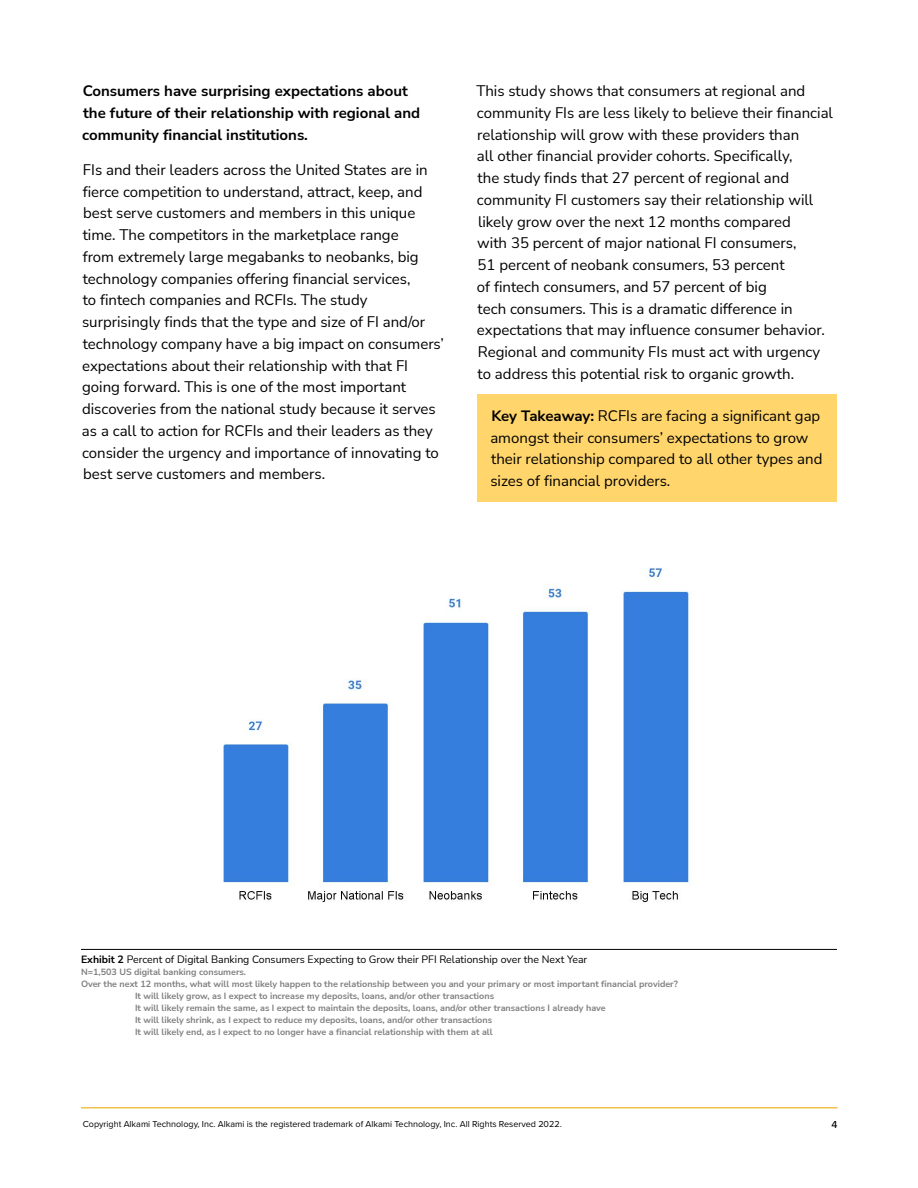
<style>
.page{position:relative;width:918px;height:1188px;background:#fff}
.page>*{position:absolute;margin:0;border:0;box-sizing:border-box;transform-origin:0 0}
.t1{font:15px/21.8px "Nunito Sans";color:#000}
.t2{font:700 15px/21.8px "Nunito Sans";color:#000}
.t3{font:10.5px "Nunito Sans";color:#000}
.t4{font:500 10.5px "Proxima Nova";color:#000}
.t5{font:700 9px "Nunito Sans";color:#808080}
.t6{font:9px "Proxima Nova";color:#000}
.s1{font-weight:700}
</style>
<div class="page">
<hr style="left:81px;top:1107px;width:757px;height:1px;background:#f0c24c">
<div style="left:477px;top:394px;width:360px;height:108px;background:#ffd56c"></div>
<hr style="left:81px;top:949px;width:756px;height:1px;background:#000">
<img style="left:223px;top:567px;width:469px;height:336px">
<p class="t2" style="left:82px;top:79px;width:339px">Consumers have surprising expectations about the future of their relationship with regional and community financial institutions.</p>
<p class="t1" style="left:82px;top:158px;width:363px">FIs and their leaders across the United States are in fierce competition to understand, attract, keep, and best serve customers and members in this unique time. The competitors in the marketplace range<br>from extremely large megabanks to neobanks, big technology companies offering financial services,<br>to fintech companies and RCFIs. The study surprisingly finds that the type and size of FI and/or technology company have a big impact on consumers’ expectations about their relationship with that FI going forward. This is one of the most important discoveries from the national study because it serves as a call to action for RCFIs and their leaders as they consider the urgency and importance of innovating to best serve customers and members.</p>
<p class="t1" style="left:476px;top:79px;width:358px">This study shows that consumers at regional and community FIs are less likely to believe their financial relationship will grow with these providers than<br>all other financial provider cohorts. Specifically,<br>the study finds that 27 percent of regional and community FI customers say their relationship will likely grow over the next 12 months compared<br>with 35 percent of major national FI consumers,<br>51 percent of neobank consumers, 53 percent<br>of fintech consumers, and 57 percent of big<br>tech consumers. This is a dramatic difference in expectations that may influence consumer behavior.<br>Regional and community FIs must act with urgency to address this potential risk to organic growth.</p>
<p class="t1" style="left:490px;top:404px;width:334px"><span class="s1">Key Takeaway:</span> RCFIs are facing a significant gap amongst their consumers’ expectations to grow their relationship compared to all other types and sizes of financial providers.</p>
<p class="t3" style="left:81px;top:952px;width:508px"><span class="s1">Exhibit 2</span> Percent of Digital Banking Consumers Expecting to Grow their PFI Relationship over the Next Year</p>
<p class="t5" style="left:81px;top:966px;width:167px">N=1,503 US digital banking consumers.</p>
<p class="t5" style="left:81px;top:978px;width:598px">Over the next 12 months, what will most likely happen to the relationship between you and your primary or most important financial provider?</p>
<p class="t5" style="left:135px;top:990px;width:361px">It will likely grow, as I expect to increase my deposits, loans, and/or other transactions</p>
<p class="t5" style="left:135px;top:1002px;width:472px">It will likely remain the same, as I expect to maintain the deposits, loans, and/or other transactions I already have</p>
<p class="t5" style="left:135px;top:1014px;width:359px">It will likely shrink, as I expect to reduce my deposits, loans, and/or other transactions</p>
<p class="t5" style="left:135px;top:1026px;width:359px">It will likely end, as I expect to no longer have a financial relationship with them at all</p>
<p class="t6" style="left:83px;top:1117px;width:480px">Copyright Alkami Technology, Inc. Alkami is the registered trademark of Alkami Technology, Inc. All Rights Reserved 2022.</p>
<p class="t4" style="left:832px;top:1117px;width:7px">4</p>
</div>
